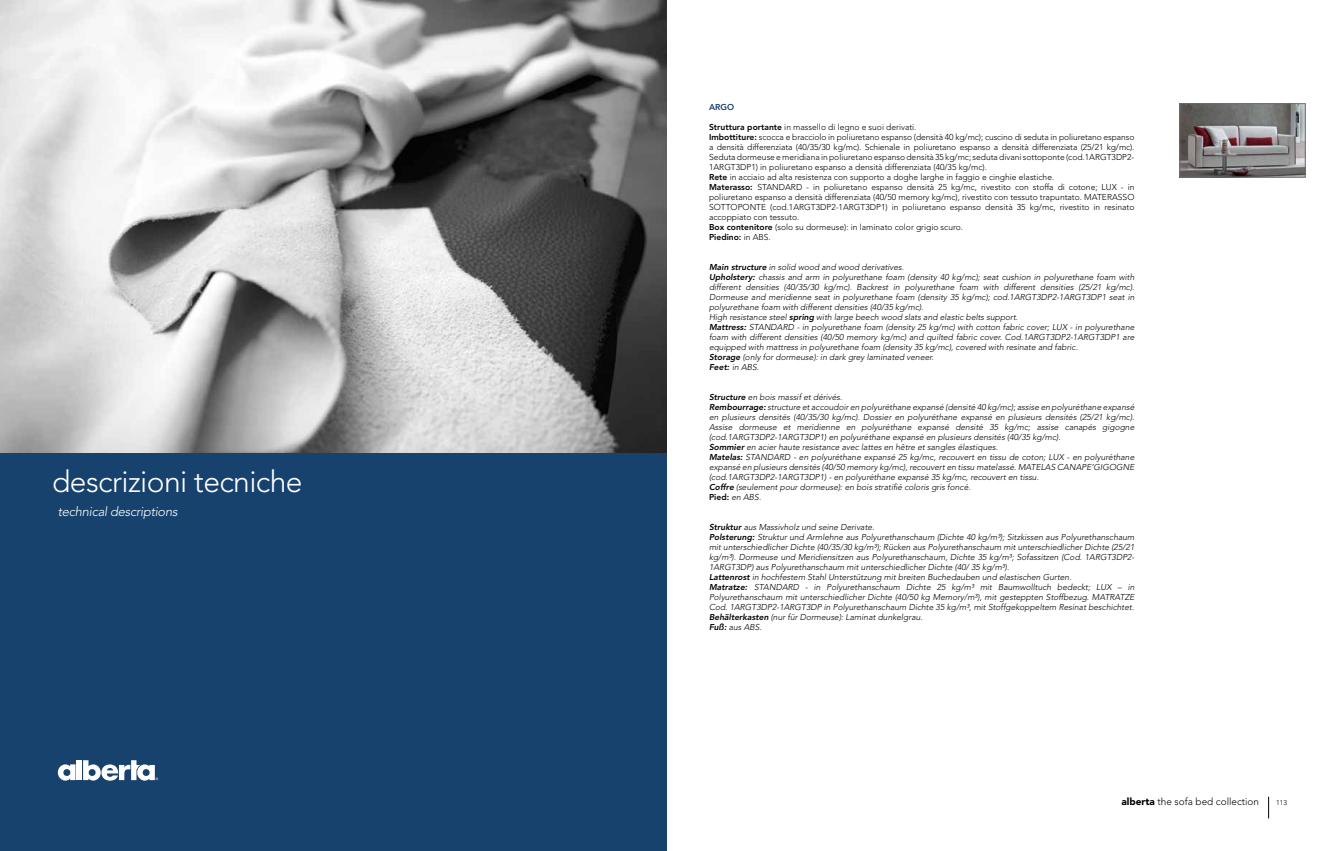
<style>
.page{position:relative;width:1333px;height:851px;background:#fff}
.page>*{position:absolute;margin:0;border:0;box-sizing:border-box;transform-origin:0 0}
.t1{font:300 30px "Avenir LT Std";letter-spacing:-.02em;color:#fff}
.t2{font:italic 300 13px "Avenir LT Std";letter-spacing:-.02em;color:#fff}
.t3{font:300 10px "Avenir LT Std";color:#000}
.t4{font:italic 300 8.5px/10px "Avenir LT Std";color:#000}
.t5{font:300 8.5px/10px "Avenir LT Std";color:#000}
.t6{font:800 8.5px "Avenir LT Std";color:#17426d}
.t7{font:300 7px "Avenir LT Std";color:#000}
.s1{font-weight:800}
.s2{font-weight:800;font-style:normal}
.s3{font-weight:900}
</style>
<div class="page">
<svg style="left:1268px;top:796px;width:1px;height:22px"></svg>
<img style="left:1181px;top:105px;width:122px;height:70px">
<div style="left:1179px;top:103px;width:126px;height:74px;border:1px solid #6f6f6e"></div>
<div style="left:0;top:0;width:666px;height:850px;background:#17426d"></div>
<img style="left:0;top:0;width:666px;height:452px">
<svg style="left:58px;top:764px;width:17px;height:16px"></svg>
<div style="left:77px;top:760px;width:5px;height:20px;background:#fff"></div>
<svg style="left:83px;top:760px;width:75px;height:20px"></svg>
<h1 class="t1" style="left:52px;top:464px;width:252px">descrizioni tecniche</h1>
<h2 class="t2" style="left:58px;top:504px;width:121px">technical descriptions</h2>
<p class="t6" style="left:709px;top:102px;width:27px">ARGO</p>
<p class="t5" style="left:709px;top:122px;width:427px"><span class="s1">Struttura portante</span> in massello di legno e suoi derivati.<br><span class="s1">Imbottiture:</span> scocca e bracciolo in poliuretano espanso (densità 40 kg/mc); cuscino di seduta in poliuretano espanso a densità differenziata (40/35/30 kg/mc). Schienale in poliuretano espanso a densità differenziata (25/21 kg/mc).<br>Seduta dormeuse e meridiana in poliuretano espanso densità 35 kg/mc; seduta divani sottoponte (cod.1ARGT3DP2- 1ARGT3DP1) in poliuretano espanso a densità differenziata (40/35 kg/mc).<br><span class="s1">Rete</span> in acciaio ad alta resistenza con supporto a doghe larghe in faggio e cinghie elastiche.<br><span class="s1">Materasso:</span> STANDARD - in poliuretano espanso densità 25 kg/mc, rivestito con stoffa di cotone; LUX - in poliuretano espanso a densità differenziata (40/50 memory kg/mc), rivestito con tessuto trapuntato. MATERASSO SOTTOPONTE (cod.1ARGT3DP2-1ARGT3DP1) in poliuretano espanso densità 35 kg/mc, rivestito in resinato accoppiato con tessuto.<br><span class="s1">Box contenitore</span> (solo su dormeuse): in laminato color grigio scuro.<br><span class="s1">Piedino:</span> in ABS.</p>
<p class="t4" style="left:709px;top:262px;width:427px"><span class="s1">Main structure</span> in solid wood and wood derivatives.<br><span class="s1">Upholstery:</span> chassis and arm in polyurethane foam (density 40 kg/mc); seat cushion in polyurethane foam with different densities (40/35/30 kg/mc). Backrest in polyurethane foam with different densities (25/21 kg/mc).<br>Dormeuse and meridienne seat in polyurethane foam (density 35 kg/mc); cod.1ARGT3DP2-1ARGT3DP1 seat in polyurethane foam with different densities (40/35 kg/mc).<br>High resistance steel <span class="s1">spring</span> with large beech wood slats and elastic belts support.<br><span class="s1">Mattress:</span> STANDARD - in polyurethane foam (density 25 kg/mc) with cotton fabric cover; LUX - in polyurethane foam with different densities (40/50 memory kg/mc) and quilted fabric cover. Cod.1ARGT3DP2-1ARGT3DP1 are equipped with mattress in polyurethane foam (density 35 kg/mc), covered with resinate and fabric.<br><span class="s1">Storage</span> (only for dormeuse): in dark grey laminated veneer.<br><span class="s1">Feet:</span> in ABS.</p>
<p class="t4" style="left:709px;top:392px;width:427px"><span class="s1">Structure</span> en bois massif et dérivés.<br><span class="s1">Rembourrage:</span> structure et accoudoir en polyuréthane expansé (densité 40 kg/mc); assise en polyuréthane expansé en plusieurs densités (40/35/30 kg/mc). Dossier en polyuréthane expansé en plusieurs densités (25/21 kg/mc).<br>Assise dormeuse et meridienne en polyuréthane expansé densité 35 kg/mc; assise canapés gigogne (cod.1ARGT3DP2-1ARGT3DP1) en polyuréthane expansé en plusieurs densités (40/35 kg/mc).<br><span class="s1">Sommier</span> en acier haute resistance avec lattes en hêtre et sangles élastiques.<br><span class="s1">Matelas:</span> STANDARD - en polyuréthane expansé 25 kg/mc, recouvert en tissu de coton; LUX - en polyuréthane expansé en plusieurs densités (40/50 memory kg/mc), recouvert en tissu matelassé. MATELAS CANAPE’GIGOGNE (cod.1ARGT3DP2-1ARGT3DP1) - en polyuréthane expansé 35 kg/mc, recouvert en tissu.<br><span class="s1">Coffre</span> (seulement pour dormeuse): en bois stratifié coloris gris foncé.<br><span class="s2">Pied:</span> en ABS.</p>
<p class="t4" style="left:709px;top:522px;width:427px"><span class="s1">Struktur</span> aus Massivholz und seine Derivate.<br><span class="s1">Polsterung:</span> Struktur und Armlehne aus Polyurethanschaum (Dichte 40 kg/m³); Sitzkissen aus Polyurethanschaum mit unterschiedlicher Dichte (40/35/30 kg/m³); Rücken aus Polyurethanschaum mit unterschiedlicher Dichte (25/21 kg/m³). Dormeuse und Meridiensitzen aus Polyurethanschaum, Dichte 35 kg/m³; Sofassitzen (Cod. 1ARGT3DP2- 1ARGT3DP) aus Polyurethanschaum mit unterschiedlicher Dichte (40/ 35 kg/m³).<br><span class="s1">Lattenrost</span> in hochfestem Stahl Unterstützung mit breiten Buchedauben und elastischen Gurten.<br><span class="s1">Matratze:</span> STANDARD - in Polyurethanschaum Dichte 25 kg/m³ mit Baumwolltuch bedeckt; LUX – in Polyurethanschaum mit unterschiedlicher Dichte (40/50 kg Memory/m³), mit gesteppten Stoffbezug. MATRATZE Cod. 1ARGT3DP2-1ARGT3DP in Polyurethanschaum Dichte 35 kg/m³, mit Stoffgekoppeltem Resinat beschichtet.<br><span class="s1">Behälterkasten</span> (nur für Dormeuse): Laminat dunkelgrau.<br><span class="s1">Fuß:</span> aus ABS.</p>
<p class="t3" style="left:1121px;top:795px;width:139px"><span class="s3">alberta</span> the sofa bed collection</p>
<p class="t7" style="left:1276px;top:797px;width:12px">113</p>
</div>
